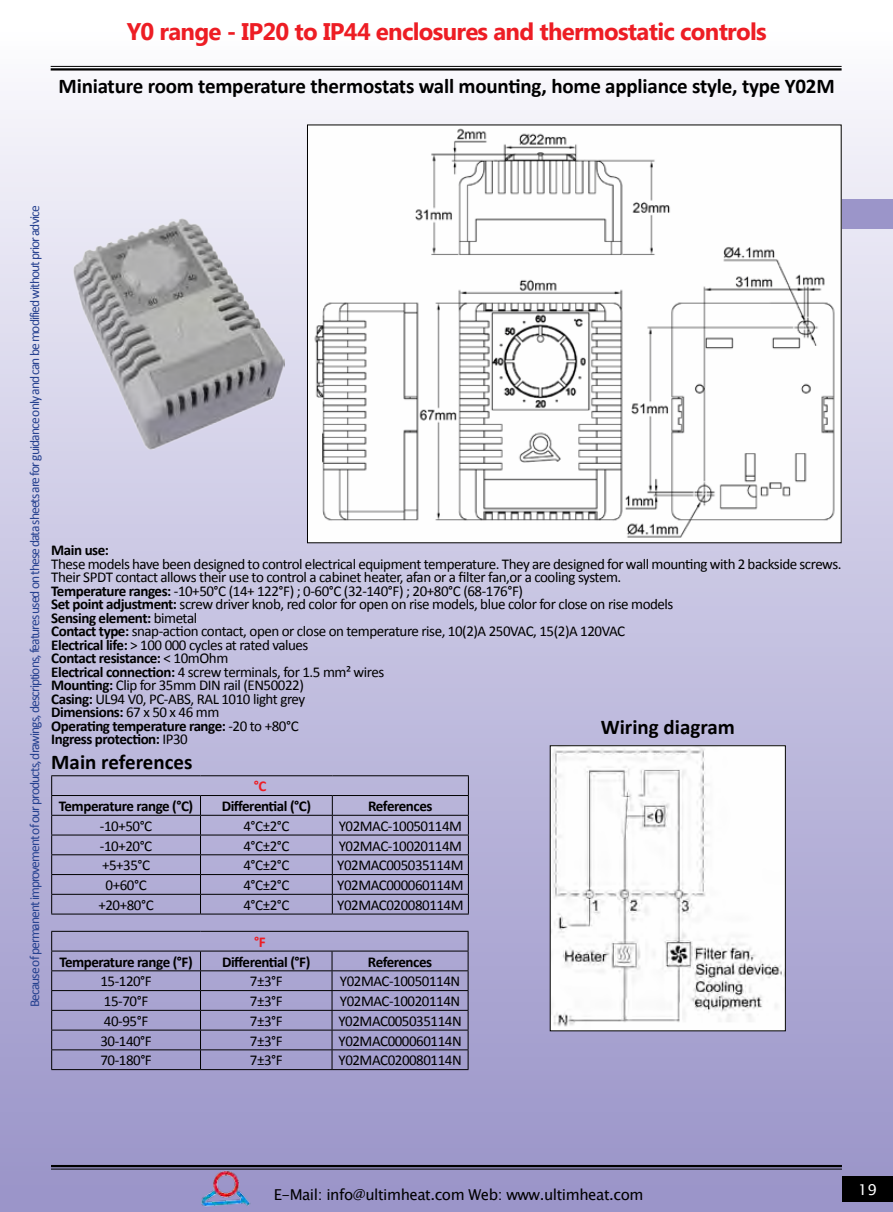
<style>
.page{position:relative;width:893px;height:1212px;background:#fff}
.page>*{position:absolute;margin:0;border:0;box-sizing:border-box;transform-origin:0 0}
.t1{font:700 24px "Microsoft New Tai Lue";letter-spacing:-.03em;color:#ed1d24}
.t2{font:700 21px "Calibri";letter-spacing:-.01em;color:#000}
.t3{font:15px/13.5px "Calibri";letter-spacing:-.03em;color:#000}
.t4{font:700 15px "Calibri";letter-spacing:-.03em;color:#000}
.t5{font:15px "Lucida Sans Unicode";letter-spacing:-.03em;color:#000}
.t6{font:700 15px "Calibri";color:#ed1d24}
.t7{font:15px "Lucida Sans Unicode";color:#fff}
.t8{font:13.5px "Calibri";letter-spacing:-.07em;color:#25408f}
.s1{font-weight:700}
</style>
<div class="page">
<div style="left:0;top:0;width:893px;height:1212px;background:linear-gradient(to bottom,#fcfbfe,#9590c6)"></div>
<hr style="left:51px;top:66px;width:791px;height:1px;background:#000">
<hr style="left:51px;top:68px;width:791px;height:3px;background:#000">
<div style="left:842px;top:1176px;width:51px;height:26px;background:#000"></div>
<hr style="left:51px;top:1165px;width:791px;height:2px;background:#000">
<hr style="left:51px;top:1169px;width:791px;height:1px;background:#000">
<div style="left:842px;top:199px;width:51px;height:30px;background:#9b95c9"></div>
<img style="left:196px;top:1158px;width:61px;height:54px">
<img style="left:73px;top:218px;width:212px;height:232px">
<img style="left:309px;top:127px;width:531px;height:414px">
<hr style="left:51px;top:775px;width:149px;height:1px;background:#000">
<hr style="left:200px;top:775px;width:132px;height:1px;background:#000">
<hr style="left:332px;top:775px;width:137px;height:1px;background:#000">
<hr style="left:51px;top:795px;width:149px;height:1px;background:#000">
<hr style="left:200px;top:795px;width:132px;height:1px;background:#000">
<hr style="left:332px;top:795px;width:137px;height:1px;background:#000">
<hr style="left:51px;top:815px;width:149px;height:1px;background:#000">
<hr style="left:200px;top:815px;width:132px;height:1px;background:#000">
<hr style="left:332px;top:815px;width:137px;height:1px;background:#000">
<hr style="left:51px;top:835px;width:149px;height:1px;background:#000">
<hr style="left:200px;top:835px;width:132px;height:1px;background:#000">
<hr style="left:332px;top:835px;width:137px;height:1px;background:#000">
<hr style="left:51px;top:854px;width:149px;height:1px;background:#000">
<hr style="left:200px;top:854px;width:132px;height:1px;background:#000">
<hr style="left:332px;top:854px;width:137px;height:1px;background:#000">
<hr style="left:51px;top:874px;width:149px;height:1px;background:#000">
<hr style="left:200px;top:874px;width:132px;height:1px;background:#000">
<hr style="left:332px;top:874px;width:137px;height:1px;background:#000">
<hr style="left:51px;top:894px;width:149px;height:1px;background:#000">
<svg style="left:51px;top:776px;width:1px;height:138px"></svg>
<hr style="left:200px;top:894px;width:132px;height:1px;background:#000">
<svg style="left:200px;top:796px;width:1px;height:118px"></svg>
<hr style="left:332px;top:894px;width:137px;height:1px;background:#000">
<svg style="left:332px;top:796px;width:1px;height:118px"></svg>
<svg style="left:468px;top:776px;width:1px;height:138px"></svg>
<hr style="left:51px;top:914px;width:149px;height:1px;background:#000">
<hr style="left:200px;top:914px;width:132px;height:1px;background:#000">
<hr style="left:332px;top:914px;width:137px;height:1px;background:#000">
<hr style="left:51px;top:931px;width:149px;height:1px;background:#000">
<hr style="left:200px;top:931px;width:132px;height:1px;background:#000">
<hr style="left:332px;top:931px;width:136px;height:1px;background:#000">
<hr style="left:51px;top:951px;width:149px;height:1px;background:#000">
<hr style="left:200px;top:951px;width:132px;height:1px;background:#000">
<hr style="left:332px;top:951px;width:136px;height:1px;background:#000">
<hr style="left:51px;top:970px;width:149px;height:1px;background:#000">
<hr style="left:200px;top:970px;width:132px;height:1px;background:#000">
<hr style="left:332px;top:970px;width:136px;height:1px;background:#000">
<hr style="left:51px;top:990px;width:149px;height:1px;background:#000">
<hr style="left:200px;top:990px;width:132px;height:1px;background:#000">
<hr style="left:332px;top:990px;width:136px;height:1px;background:#000">
<hr style="left:51px;top:1010px;width:149px;height:1px;background:#000">
<hr style="left:200px;top:1010px;width:132px;height:1px;background:#000">
<hr style="left:332px;top:1010px;width:136px;height:1px;background:#000">
<hr style="left:51px;top:1030px;width:149px;height:1px;background:#000">
<hr style="left:200px;top:1030px;width:132px;height:1px;background:#000">
<hr style="left:332px;top:1030px;width:136px;height:1px;background:#000">
<hr style="left:51px;top:1049px;width:149px;height:1px;background:#000">
<svg style="left:51px;top:932px;width:1px;height:137px"></svg>
<hr style="left:200px;top:1049px;width:132px;height:1px;background:#000">
<svg style="left:200px;top:951px;width:1px;height:118px"></svg>
<hr style="left:332px;top:1049px;width:136px;height:1px;background:#000">
<svg style="left:332px;top:951px;width:1px;height:118px"></svg>
<svg style="left:468px;top:932px;width:1px;height:137px"></svg>
<hr style="left:51px;top:1069px;width:149px;height:1px;background:#000">
<hr style="left:200px;top:1069px;width:132px;height:1px;background:#000">
<hr style="left:332px;top:1069px;width:136px;height:1px;background:#000">
<img style="left:552px;top:747px;width:232px;height:282px">
<div style="left:550px;top:745px;width:236px;height:286px;border:1px solid #000"></div>
<h1 class="t1" style="left:127px;top:18px;width:641px">Y0 range - IP20 to IP44 enclosures and thermostatic controls</h1>
<h2 class="t2" style="left:59px;top:73px;width:778px">Miniature room temperature thermostats wall mounting, home appliance style, type Y02M</h2>
<p class="t8" style="left:26px;top:1007px;width:803px;rotate:-90deg">Because of permanent improvement of our products, drawings, descriptions, features used on these data sheets are for guidance only and can be modified without prior advice</p>
<p class="t4" style="left:51px;top:541px;width:59px">Main use:</p>
<p class="t3" style="left:51px;top:557px;width:792px">These models have been designed to control electrical equipment temperature. They are designed for wall mounting with 2 backside screws.<br>Their SPDT contact allows their use to control a cabinet heater, afan or a filter fan,or a cooling system.<br><span class="s1">Temperature ranges:</span> -10+50°C (14+ 122°F) ; 0-60°C (32-140°F) ; 20+80°C (68-176°F)<br><span class="s1">Set point adjustment:</span> screw driver knob, red color for open on rise models, blue color for close on rise models<br><span class="s1">Sensing element:</span> bimetal<br><span class="s1">Contact type:</span> snap-action contact, open or close on temperature rise, 10(2)A 250VAC, 15(2)A 120VAC<br><span class="s1">Electrical life:</span> &gt; 100 000 cycles at rated values<br><span class="s1">Contact resistance:</span> &lt; 10mOhm<br><span class="s1">Electrical connection:</span> 4 screw terminals, for 1.5 mm² wires<br><span class="s1">Mounting:</span> Clip for 35mm DIN rail (EN50022)<br><span class="s1">Casing:</span> UL94 V0, PC-ABS, RAL 1010 light grey<br><span class="s1">Dimensions:</span> 67 x 50 x 46 mm<br><span class="s1">Operating temperature range:</span> -20 to +80°C<br><span class="s1">Ingress protection:</span> IP30</p>
<h2 class="t2" style="left:51px;top:749px;width:143px">Main references</h2>
<p class="t6" style="left:254px;top:777px;width:14px">°C</p>
<p class="t4" style="left:59px;top:796px;width:136px">Temperature range (°C)</p>
<p class="t4" style="left:222px;top:796px;width:91px">Differential (°C)</p>
<p class="t4" style="left:368px;top:796px;width:66px">References</p>
<p class="t3" style="left:100px;top:819px;width:54px">-10+50°C</p>
<p class="t3" style="left:243px;top:819px;width:48px">4°C±2°C</p>
<p class="t3" style="left:339px;top:819px;width:125px">Y02MAC-10050114M</p>
<p class="t3" style="left:100px;top:839px;width:54px">-10+20°C</p>
<p class="t3" style="left:243px;top:839px;width:48px">4°C±2°C</p>
<p class="t3" style="left:339px;top:839px;width:125px">Y02MAC-10020114M</p>
<p class="t3" style="left:102px;top:858px;width:50px">+5+35°C</p>
<p class="t3" style="left:243px;top:858px;width:48px">4°C±2°C</p>
<p class="t3" style="left:337px;top:858px;width:128px">Y02MAC005035114M</p>
<p class="t3" style="left:106px;top:878px;width:43px">0+60°C</p>
<p class="t3" style="left:243px;top:878px;width:48px">4°C±2°C</p>
<p class="t3" style="left:337px;top:878px;width:128px">Y02MAC000060114M</p>
<p class="t3" style="left:98px;top:898px;width:57px">+20+80°C</p>
<p class="t3" style="left:243px;top:898px;width:48px">4°C±2°C</p>
<p class="t3" style="left:337px;top:898px;width:128px">Y02MAC020080114M</p>
<p class="t6" style="left:254px;top:932px;width:13px">°F</p>
<p class="t4" style="left:59px;top:952px;width:135px">Temperature range (°F)</p>
<p class="t4" style="left:222px;top:952px;width:90px">Differential (°F)</p>
<p class="t4" style="left:368px;top:952px;width:66px">References</p>
<p class="t3" style="left:100px;top:975px;width:53px">15-120°F</p>
<p class="t3" style="left:250px;top:975px;width:34px">7±3°F</p>
<p class="t3" style="left:340px;top:975px;width:122px">Y02MAC-10050114N</p>
<p class="t3" style="left:104px;top:994px;width:46px">15-70°F</p>
<p class="t3" style="left:250px;top:994px;width:34px">7±3°F</p>
<p class="t3" style="left:340px;top:994px;width:122px">Y02MAC-10020114N</p>
<p class="t3" style="left:104px;top:1014px;width:46px">40-95°F</p>
<p class="t3" style="left:250px;top:1014px;width:34px">7±3°F</p>
<p class="t3" style="left:338px;top:1014px;width:125px">Y02MAC005035114N</p>
<p class="t3" style="left:100px;top:1034px;width:53px">30-140°F</p>
<p class="t3" style="left:250px;top:1034px;width:34px">7±3°F</p>
<p class="t3" style="left:338px;top:1034px;width:125px">Y02MAC000060114N</p>
<p class="t3" style="left:100px;top:1054px;width:53px">70-180°F</p>
<p class="t3" style="left:250px;top:1054px;width:34px">7±3°F</p>
<p class="t3" style="left:338px;top:1054px;width:125px">Y02MAC020080114N</p>
<h2 class="t2" style="left:601px;top:714px;width:135px">Wiring diagram</h2>
<p class="t5" style="left:274px;top:1183px;width:371px">E-Mail: info@ultimheat.com Web: www.ultimheat.com</p>
<p class="t7" style="left:858px;top:1178px;width:20px">19</p>
</div>
